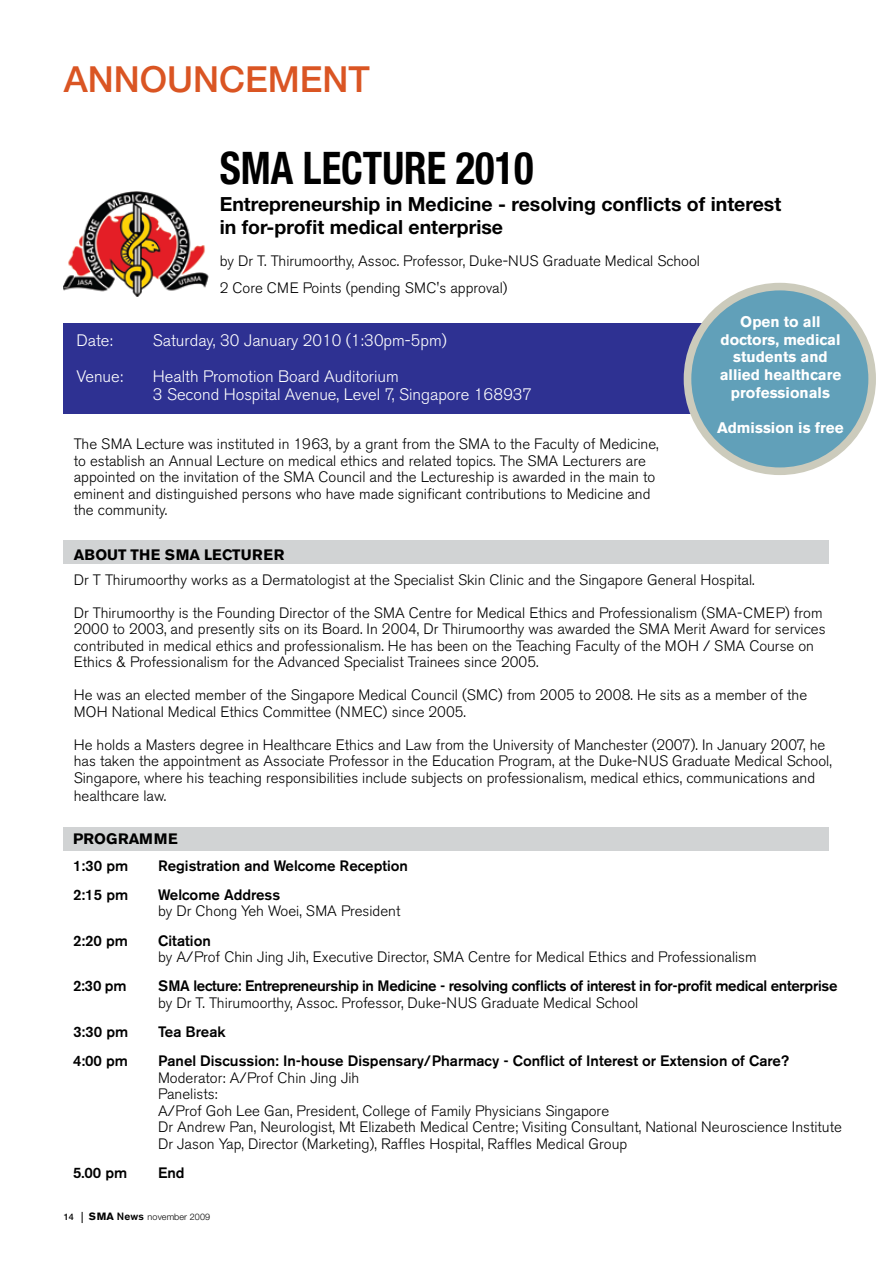
<style>
.page{position:relative;width:893px;height:1263px;background:#fff}
.page>*{position:absolute;margin:0;border:0;box-sizing:border-box;transform-origin:0 0}
.t1{font:700 condensed 45px "Helvetica Neue";color:#000;scale:.9 1}
.t2{font:500 36px "Helvetica Neue";color:#da5523}
.t3{font:700 19.5px/22.5px "Helvetica Neue";color:#000}
.t4{font:300 16.5px/18px "Akzidenz Grotesk BE";color:#fff}
.t5{font:700 15.3px/17.9px "Akzidenz Grotesk BE";color:#fff;text-align:center}
.t6{font:300 15px/16.5px "Akzidenz Grotesk BE";color:#000}
.t7{font:500 15px "Akzidenz Grotesk BE";color:#000}
.t8{font:500 15px "Akzidenz Grotesk BE";letter-spacing:-.02em;color:#000}
.t9{font:700 15px "Akzidenz Grotesk BE";letter-spacing:.005em;color:#000}
.t10{font:300 9px "Helvetica Neue";letter-spacing:.01em;color:#000}
.t11{font:500 9px "Helvetica Neue";color:#000}
.s1{font-family:"Akzidenz Grotesk BE";font-weight:700;font-size:10.5px}
.s2{font-family:"Akzidenz Grotesk BE";font-weight:500;font-size:10.5px}
</style>
<div class="page">
<div style="left:64px;top:323px;width:783px;height:91px;background:#2e3192"></div>
<div style="left:64px;top:540px;width:765px;height:24px;background:#d1d3d4"></div>
<div style="left:64px;top:827px;width:765px;height:24px;background:#d1d3d4"></div>
<div style="left:687px;top:287px;width:185px;height:184px;background:#61a0b9;border-radius:50%"></div>
<div style="left:684px;top:283px;width:192px;height:192px;border:8px solid #cccbbc;border-radius:50%"></div>
<img style="left:64px;top:191px;width:145px;height:106px">
<h2 class="t2" style="left:64px;top:58px;width:308px">ANNOUNCEMENT</h2>
<h1 class="t1" style="left:220px;top:140px;width:350px">SMA LECTURE 2010</h1>
<h3 class="t3" style="left:220px;top:193px;width:563px">Entrepreneurship in Medicine - resolving conflicts of interest in for-profit medical enterprise</h3>
<p class="t6" style="left:220px;top:248px;width:482px;line-height:27.2px">by Dr T. Thirumoorthy, Assoc. Professor, Duke-NUS Graduate Medical School<br>2 Core CME Points (pending SMC's approval)</p>
<p class="t4" style="left:76px;top:332px;width:38px">Date:</p>
<p class="t4" style="left:153px;top:332px;width:295px">Saturday, 30 January 2010 (1:30pm-5pm)</p>
<p class="t4" style="left:76px;top:368px;width:48px">Venue:</p>
<p class="t4" style="left:153px;top:368px;width:381px">Health Promotion Board Auditorium<br>3 Second Hospital Avenue, Level 7, Singapore 168937</p>
<p class="t5" style="left:720px;top:313px;width:123px">Open to all doctors, medical students and allied healthcare professionals</p>
<p class="t5" style="left:717px;top:419px;width:128px">Admission is free</p>
<p class="t6" style="left:74px;top:436px;width:586px">The SMA Lecture was instituted in 1963, by a grant from the SMA to the Faculty of Medicine, to establish an Annual Lecture on medical ethics and related topics. The SMA Lecturers are appointed on the invitation of the SMA Council and the Lectureship is awarded in the main to eminent and distinguished persons who have made significant contributions to Medicine and the community.</p>
<p class="t9" style="left:74px;top:546px;width:104px">About the SMA</p>
<p class="t9" style="left:204px;top:546px;width:82px">Lecturer</p>
<p class="t6" style="left:74px;top:572px;width:682px">Dr T Thirumoorthy works as a Dermatologist at the Specialist Skin Clinic and the Singapore General Hospital.</p>
<p class="t6" style="left:74px;top:605px;width:753px">Dr Thirumoorthy is the Founding Director of the SMA Centre for Medical Ethics and Professionalism (SMA-CMEP) from 2000 to 2003, and presently sits on its Board. In 2004, Dr Thirumoorthy was awarded the SMA Merit Award for services contributed in medical ethics and professionalism. He has been on the Teaching Faculty of the MOH / SMA Course on Ethics &amp; Professionalism for the Advanced Specialist Trainees since 2005.</p>
<p class="t6" style="left:74px;top:687px;width:735px">He was an elected member of the Singapore Medical Council (SMC) from 2005 to 2008. He sits as a member of the<br>MOH National Medical Ethics Committee (NMEC) since 2005.</p>
<p class="t6" style="left:74px;top:737px;width:760px">He holds a Masters degree in Healthcare Ethics and Law from the University of Manchester (2007). In January 2007, he has taken the appointment as Associate Professor in the Education Program, at the Duke-NUS Graduate Medical School,<br>Singapore, where his teaching responsibilities include subjects on professionalism, medical ethics, communications and</p>
<p class="t6" style="left:74px;top:788px;width:94px">healthcare law.</p>
<p class="t9" style="left:73px;top:830px;width:106px">Programme</p>
<p class="t7" style="left:73px;top:856px;width:57px">1:30 pm</p>
<p class="t7" style="left:158px;top:856px;width:251px">Registration and Welcome Reception</p>
<p class="t7" style="left:73px;top:885px;width:57px">2:15 pm</p>
<p class="t7" style="left:158px;top:885px;width:124px">Welcome Address</p>
<p class="t6" style="left:158px;top:903px;width:244px">by Dr Chong Yeh Woei, SMA President</p>
<p class="t7" style="left:73px;top:931px;width:56px">2:20 pm</p>
<p class="t7" style="left:158px;top:931px;width:54px">Citation</p>
<p class="t6" style="left:158px;top:949px;width:600px">by A/Prof Chin Jing Jih, Executive Director, SMA Centre for Medical Ethics and Professionalism</p>
<p class="t7" style="left:73px;top:977px;width:55px">2:30 pm</p>
<p class="t8" style="left:158px;top:977px;width:681px">SMA lecture: Entrepreneurship in Medicine - resolving conflicts of interest in for-profit medical enterprise</p>
<p class="t6" style="left:158px;top:995px;width:482px">by Dr T. Thirumoorthy, Assoc. Professor, Duke-NUS Graduate Medical School</p>
<p class="t7" style="left:73px;top:1023px;width:73px">3:30 pm T</p>
<p class="t7" style="left:165px;top:1023px;width:62px">ea Break</p>
<p class="t7" style="left:73px;top:1052px;width:56px">4:00 pm</p>
<p class="t7" style="left:158px;top:1052px;width:633px">Panel Discussion: In-house Dispensary/Pharmacy - Conflict of Interest or Extension of Care?</p>
<p class="t6" style="left:158px;top:1070px;width:685px">Moderator: A/Prof Chin Jing Jih<br>Panelists:<br>A/Prof Goh Lee Gan, President, College of Family Physicians Singapore<br>Dr Andrew Pan, Neurologist, Mt Elizabeth Medical Centre; Visiting Consultant, National Neuroscience Institute Dr Jason Yap, Director (Marketing), Raffles Hospital, Raffles Medical Group</p>
<p class="t7" style="left:73px;top:1164px;width:73px">5.00 pm E</p>
<p class="t7" style="left:167px;top:1164px;width:19px">nd</p>
<p class="t11" style="left:64px;top:1211px;width:12px">14</p>
<p class="t10" style="left:89px;top:1211px;width:123px"><span class="s1">sma</span> <span class="s2">News</span> november 2009</p>
</div>
